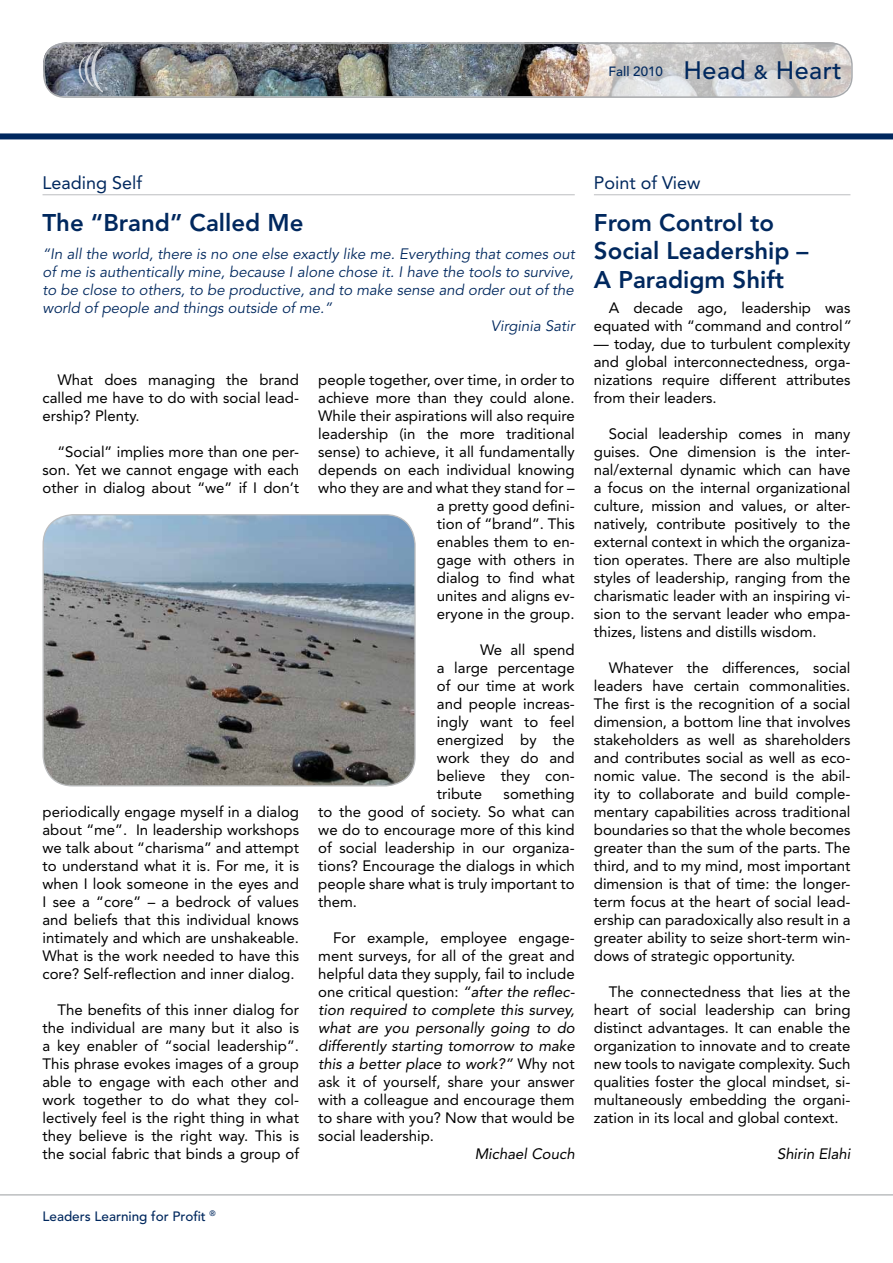
<style>
.page{position:relative;width:893px;height:1263px;background:#fff}
.page>*{position:absolute;margin:0;border:0;box-sizing:border-box;transform-origin:0 0}
.t1{font:500 25.05px "Avenir";letter-spacing:.02em;color:#00285e}
.t2{font:800 24px/28.8px "Avenir";color:#00285e}
.t3{font:18px "Avenir";color:#00285e}
.t4{font:15px/18px "Avenir";color:#000;text-align:justify}
.t5{font:italic 15px "Avenir";color:#00285e}
.t6{font:italic 15px "Avenir";color:#000}
.t7{font:500 13.5px "Avenir";color:#00285e}
.s1{font-size:13.35px}
.s2{font-size:19.5px}
.s3{font-style:italic}
</style>
<div class="page">
<div style="left:0;top:133px;width:893px;height:6px;background:#00285e"></div>
<hr style="left:594px;top:194px;width:256px;height:1px;background:#bcbec0">
<hr style="left:43px;top:194px;width:532px;height:1px;background:#bcbec0">
<img style="left:43px;top:43px;width:541px;height:52px">
<svg style="left:584px;top:43px;width:266px;height:52px;background:#d2d0ce"></svg>
<svg style="left:79px;top:47px;width:24px;height:45px"></svg>
<hr style="left:0;top:1194px;width:893px;height:1px;background:#bcbec0">
<div style="left:43px;top:43px;width:810px;height:55px;border:2px solid #a7a9ac;border-radius:21px"></div>
<img style="left:43px;top:515px;width:372px;height:271px">
<div style="left:43px;top:514px;width:373px;height:272px;border:1px solid #bcbec0;border-radius:30px"></div>
<h1 class="t1" style="left:608px;top:56px;width:235px"><span class="s1">Fall 2010</span> Head <span class="s2">&amp;</span> Heart</h1>
<p class="t3" style="left:43px;top:172px;width:101px">Leading Self</p>
<p class="t3" style="left:594px;top:172px;width:108px">Point of View</p>
<h2 class="t2" style="left:43px;top:208px;width:262px">The “Brand” Called Me</h2>
<p class="t5" style="left:43px;top:246px;width:534px">“In all the world, there is no one else exactly like me. Everything that comes out</p>
<p class="t5" style="left:43px;top:264px;width:533px">of me is authentically mine, because I alone chose it. I have the tools to survive,</p>
<p class="t5" style="left:43px;top:282px;width:533px">to be close to others, to be productive, and to make sense and order out of the</p>
<p class="t5" style="left:43px;top:300px;width:291px">world of people and things outside of me.”</p>
<p class="t5" style="left:491px;top:318px;width:85px">Virginia Satir</p>
<p class="t4" style="left:43px;top:371px;width:258px;text-indent:15px">What does managing the brand called me have to do with social lead&shy;ership? Plenty.</p>
<p class="t4" style="left:43px;top:443px;width:258px;text-indent:15px">“Social” implies more than one per&shy;son. Yet we cannot engage with each other in dialog about “we” if I don’t</p>
<p class="t4" style="left:43px;top:803px;width:258px">periodically engage myself in a dialog about “me”. In leadership workshops we talk about “charisma” and attempt to understand what it is. For me, it is when I look someone in the eyes and I see a “core” – a bedrock of values and beliefs that this individual knows intimately and which are unshakeable.<br>What is the work needed to have this core? Self-reflection and inner dialog.</p>
<p class="t4" style="left:43px;top:1001px;width:258px;text-indent:15px">The benefits of this inner dialog for the individual are many but it also is a key enabler of “social leadership”.<br>This phrase evokes images of a group able to engage with each other and work together to do what they col&shy;lectively feel is the right thing in what they believe is the right way. This is the social fabric that binds a group of</p>
<p class="t4" style="left:318px;top:371px;width:258px;text-align:right">people together, over time, in order to achieve more than they could alone.<br>While their aspirations will also require leadership (in the more traditional sense) to achieve, it all fundamentally depends on each individual knowing who they are and what they stand for – a pretty good defini-<br>tion of “brand”. This<br>enables them to en-<br>gage with others in<br>dialog to find what<br>unites and aligns ev-<br>eryone in the group.</p>
<p class="t4" style="left:437px;top:641px;width:139px;text-indent:43px">We all spend a large percentage of our time at work and people increas&shy;ingly want to feel energized by the work they do and believe they con&shy;tribute</p>
<p class="t4" style="left:318px;top:785px;width:258px;text-indent:185px">something to the good of society. So what can we do to encourage more of this kind of social leadership in our organiza&shy;tions? Encourage the dialogs in which people share what is truly important to them.</p>
<p class="t4" style="left:318px;top:929px;width:258px;text-indent:15px">For example, employee engage&shy;ment surveys, for all of the great and helpful data they supply, fail to include one critical question: <span class="s3">“after the reflec&shy;tion required to complete this survey, what are you personally going to do differently starting tomorrow to make this a better place to work?”</span> Why not ask it of yourself, share your answer with a colleague and encourage them to share with you? Now that would be social leadership.</p>
<p class="t6" style="left:475px;top:1145px;width:102px">Michael Couch</p>
<h2 class="t2" style="left:594px;top:208px;width:216px">From Control to<br>Social Leadership –<br>A Paradigm Shift</h2>
<p class="t4" style="left:594px;top:299px;width:258px;text-align:right">A decade ago, leadership was equated with “command and control<span class="s3">”</span></p>
<p class="t4" style="left:594px;top:335px;width:258px">— today, due to turbulent complexity and global interconnectedness, orga&shy;nizations require different attributes from their leaders.</p>
<p class="t4" style="left:594px;top:425px;width:258px;text-indent:15px">Social leadership comes in many guises. One dimension is the inter&shy;nal/external dynamic which can have a focus on the internal organizational culture, mission and values, or alter&shy;natively, contribute positively to the external context in which the organiza&shy;tion operates. There are also multiple styles of leadership, ranging from the charismatic leader with an inspiring vi&shy;sion to the servant leader who empa&shy;thizes, listens and distills wisdom.</p>
<p class="t4" style="left:594px;top:659px;width:258px;text-indent:15px">Whatever the differences, social leaders have certain commonalities.<br>The first is the recognition of a social dimension, a bottom line that involves stakeholders as well as shareholders and contributes social as well as eco&shy;nomic value. The second is the abil&shy;ity to collaborate and build comple&shy;mentary capabilities across traditional boundaries so that the whole becomes greater than the sum of the parts. The third, and to my mind, most important dimension is that of time: the longer&shy;term focus at the heart of social lead&shy;ership can paradoxically also result in a greater ability to seize short-term win&shy;dows of strategic opportunity.</p>
<p class="t4" style="left:594px;top:983px;width:258px;text-indent:15px">The connectedness that lies at the heart of social leadership can bring distinct advantages. It can enable the organization to innovate and to create new tools to navigate complexity. Such qualities foster the glocal mindset, si&shy;multaneously embedding the organi&shy;zation in its local and global context.</p>
<p class="t6" style="left:777px;top:1145px;width:75px">Shirin Elahi</p>
<p class="t7" style="left:43px;top:1208px;width:175px">Leaders Learning for Profit <sup>®</sup></p>
</div>
